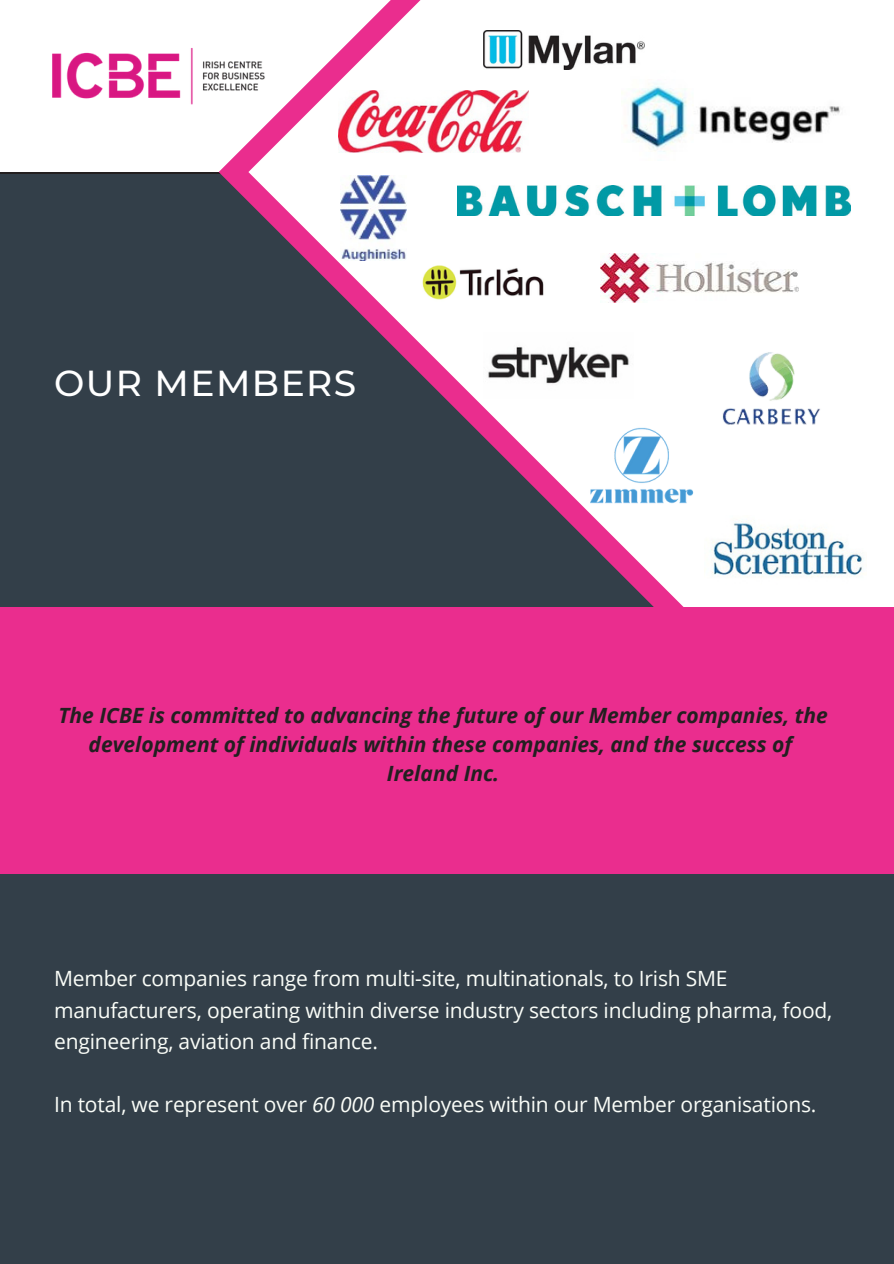
<style>
.page{position:relative;width:894px;height:1264px;background:#fff}
.page>*{position:absolute;margin:0;border:0;box-sizing:border-box;transform-origin:0 0}
.t1{font:500 36px "Montserrat";letter-spacing:.04em;color:#fff}
.t2{font:21px/31.5px "Open Sans";letter-spacing:-.01em;color:#fafdf8}
.t3{font:italic 700 21px/29.2px "Open Sans";color:#231f20;text-align:center}
.s1{font-style:italic}
</style>
<div class="page">
<div style="left:0;top:173px;width:893px;height:1090px;background:#333f49"></div>
<hr style="left:0;top:172px;width:893px;height:2px;background:#231f20">
<img style="left:52px;top:48px;width:166px;height:57px">
<svg style="left:218px;top:0;width:675px;height:607px;fill:#fff"></svg>
<div style="left:0;top:607px;width:893px;height:266px;background:#ea2d8e"></div>
<img style="left:338px;top:91px;width:190px;height:62px">
<img style="left:600px;top:254px;width:198px;height:48px">
<img style="left:692px;top:337px;width:150px;height:111px">
<img style="left:621px;top:70px;width:228px;height:90px">
<img style="left:457px;top:186px;width:393px;height:30px">
<img style="left:483px;top:30px;width:161px;height:40px">
<img style="left:340px;top:176px;width:66px;height:84px">
<img style="left:704px;top:515px;width:161px;height:84px">
<img style="left:418px;top:246px;width:130px;height:65px">
<img style="left:483px;top:332px;width:150px;height:66px">
<img style="left:585px;top:419px;width:112px;height:102px">
<h1 class="t1" style="left:54px;top:361px;width:304px">OUR MEMBERS</h1>
<p class="t3" style="left:58px;top:699px;width:770px">The ICBE is committed to advancing the future of our Member companies, the development of individuals within these companies, and the success of<br>Ireland Inc.</p>
<p class="t2" style="left:54px;top:962px;width:779px">Member companies range from multi-site, multinationals, to Irish SME manufacturers, operating within diverse industry sectors including pharma, food, engineering, aviation and finance.</p>
<p class="t2" style="left:54px;top:1088px;width:763px">In total, we represent over <span class="s1">60 000</span> employees within our Member organisations.</p>
</div>
